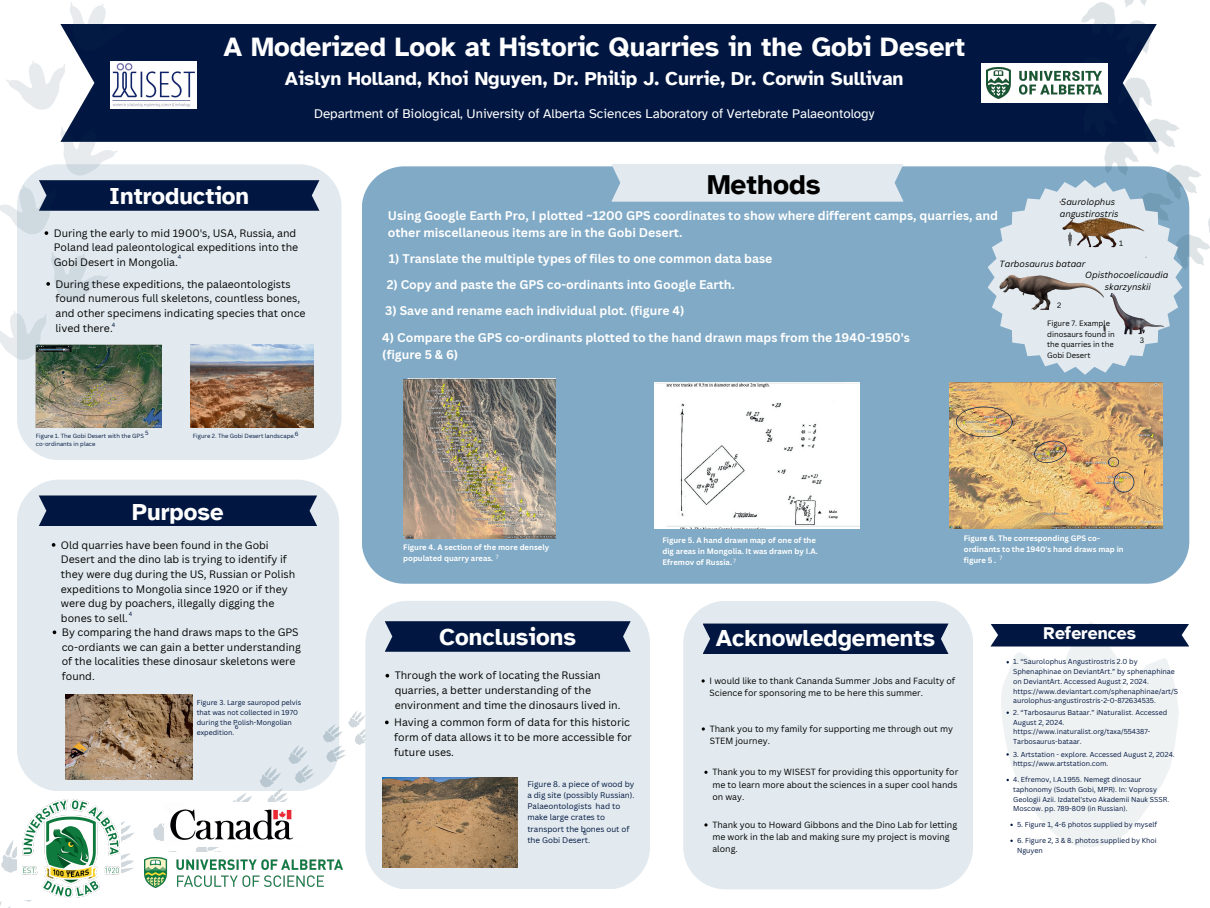
<style>
.page{position:relative;width:1210px;height:908px;background:#fff}
.page>*{position:absolute;margin:0;border:0;box-sizing:border-box;transform-origin:0 0}
.t1{font:700 28px "Atkinson Hyperlegible";color:#000}
.t2{font:700 27.3px "Atkinson Hyperlegible";color:#fff}
.t3{font:700 23.8px "Atkinson Hyperlegible";color:#fff}
.t4{font:700 19.25px "Atkinson Hyperlegible";color:#fff}
.t5{font:700 17.5px "Atkinson Hyperlegible";color:#fff}
.t6{font:13.3px "Atkinson Hyperlegible";color:#fff}
.t7{font:700 12.25px/17.1px "Canva Sans";color:#fff}
.t8{font:10.5px/14.7px "Canva Sans";color:#000}
.t9{font:8.75px/12.1px "Canva Sans";color:#000}
.t10{font:italic 8.75px/12.1px "Canva Sans";color:#000;text-align:center}
.t11{font:8.01px/11.1px "Canva Sans";color:#011741}
.t12{font:700 7.7px/10.7px "Canva Sans";color:#fff}
.t13{font:7.56px/10.5px "Canva Sans";color:#000}
.t14{font:7px/9.7px "Canva Sans";color:#011741}
.t15{font:5.84px/8.1px "Canva Sans";color:#011741}
</style>
<div class="page">
<div style="left:127px;top:24px;width:860px;height:118px;background:#011741"></div>
<div style="left:17px;top:479px;width:322px;height:312px;background:#e2eaef;border-radius:43px"></div>
<div style="left:39px;top:495px;width:278px;height:31px;background:#011741"></div>
<div style="left:362px;top:166px;width:827px;height:417px;background:#81aac6;border-radius:43px"></div>
<div style="left:611px;top:164px;width:292px;height:37px;background:#e2eaef"></div>
<svg style="left:0;top:839px;width:32px;height:68px"></svg>
<svg style="left:121px;top:821px;width:13px;height:22px"></svg>
<svg style="left:121px;top:853px;width:13px;height:20px"></svg>
<svg style="left:153px;top:823px;width:11px;height:18px"></svg>
<svg style="left:196px;top:847px;width:23px;height:4px"></svg>
<svg style="left:233px;top:745px;width:81px;height:57px"></svg>
<div style="left:683px;top:601px;width:289px;height:288px;background:#e2eaef"></div>
<div style="left:702px;top:623px;width:246px;height:31px;background:#011741"></div>
<img style="left:127px;top:61px;width:70px;height:48px">
<div style="left:17px;top:796px;width:104px;height:103px;background:#fff"></div>
<img style="left:23px;top:799px;width:97px;height:97px">
<div style="left:17px;top:164px;width:324px;height:296px;background:#e2eaef;border-radius:43px"></div>
<svg style="left:127px;top:180px;width:192px;height:31px;background:#081d46"></svg>
<svg style="left:0;top:2px;width:127px;height:359px"></svg>
<div style="left:365px;top:601px;width:285px;height:287px;background:#e2eaef"></div>
<div style="left:385px;top:621px;width:245px;height:30px;background:#011741"></div>
<div style="left:981px;top:63px;width:127px;height:40px;background:#fff"></div>
<img style="left:170px;top:809px;width:124px;height:31px">
<img style="left:145px;top:857px;width:197px;height:30px">
<img style="left:403px;top:378px;width:152px;height:160px">
<img style="left:654px;top:382px;width:206px;height:146px">
<svg style="left:987px;top:0;width:223px;height:374px"></svg>
<img style="left:1086px;top:289px;width:86px;height:48px">
<img style="left:997px;top:269px;width:110px;height:45px">
<img style="left:1059px;top:202px;width:87px;height:55px">
<img style="left:190px;top:345px;width:123px;height:82px">
<img style="left:65px;top:694px;width:128px;height:85px">
<img style="left:382px;top:777px;width:135px;height:90px">
<img style="left:949px;top:382px;width:213px;height:146px">
<img style="left:36px;top:345px;width:125px;height:82px">
<svg style="left:53px;top:630px;width:3px;height:4px"></svg>
<svg style="left:45px;top:231px;width:3px;height:4px"></svg>
<svg style="left:46px;top:282px;width:4px;height:3px"></svg>
<svg style="left:385px;top:673px;width:4px;height:4px"></svg>
<svg style="left:990px;top:622px;width:199px;height:225px"></svg>
<svg style="left:323px;top:699px;width:78px;height:63px"></svg>
<h2 class="t2" style="left:223px;top:31px;width:743px">A Moderized Look at Historic Quarries in the Gobi Desert</h2>
<h3 class="t4" style="left:285px;top:67px;width:620px">Aislyn Holland, Khoi Nguyen, Dr. Philip J. Currie, Dr. Corwin Sullivan</h3>
<p class="t6" style="left:314px;top:106px;width:562px">Department of Biological, University of Alberta Sciences Laboratory of Vertebrate Palaeontology</p>
<h3 class="t3" style="left:109px;top:182px;width:141px">Introduction</h3>
<p class="t8" style="left:54px;top:225px;width:246px">During the early to mid 1900's, USA, Russia, and<br>Poland lead paleontological expeditions into the<br>Gobi Desert in Mongolia.</p>
<p class="t8" style="left:56px;top:276px;width:251px">During these expeditions, the palaeontologists found numerous full skeletons, countless bones, and other specimens indicating species that once lived there.</p>
<p class="t15" style="left:178px;top:252px;width:5px">4</p>
<p class="t15" style="left:112px;top:321px;width:5px">4</p>
<h1 class="t1" style="left:707px;top:168px;width:115px">Methods</h1>
<p class="t7" style="left:388px;top:207px;width:612px">Using Google Earth Pro, I plotted ~1200 GPS coordinates to show where different camps, quarries, and other miscellaneous items are in the Gobi Desert.</p>
<p class="t10" style="left:1059px;top:196px;width:60px;text-align:left">Saurolophus angustirostris</p>
<p class="t13" style="left:1119px;top:238px;width:6px">1</p>
<p class="t7" style="left:389px;top:250px;width:385px">1) Translate the multiple types of files to one common data base</p>
<p class="t7" style="left:387px;top:276px;width:350px">2) Copy and paste the GPS co-ordinants into Google Earth.</p>
<p class="t7" style="left:385px;top:302px;width:301px">3) Save and rename each individual plot. (figure 4)</p>
<p class="t7" style="left:382px;top:328px;width:529px">4) Compare the GPS co-ordinants plotted to the hand drawn maps from the 1940-1950's (figure 5 &amp; 6)</p>
<p class="t10" style="left:999px;top:258px;width:87px">Tarbosaurus bataar</p>
<p class="t13" style="left:1057px;top:300px;width:6px">2</p>
<p class="t10" style="left:1085px;top:268px;width:85px">Opisthocoelicaudia skarzynskii</p>
<p class="t13" style="left:1047px;top:318px;width:69px">Figure 7. Example dinosaurs found in the quarries in the<br>Gobi Desert</p>
<p class="t13" style="left:1139px;top:335px;width:6px">3</p>
<p class="t15" style="left:145px;top:428px;width:5px">5</p>
<p class="t15" style="left:36px;top:432px;width:109px">Figure 1. The Gobi Desert with the GPS co-ordinants in place</p>
<p class="t15" style="left:193px;top:432px;width:107px">Figure 2. The Gobi Desert landscape.6</p>
<h3 class="t3" style="left:132px;top:497px;width:93px">Purpose</h3>
<p class="t8" style="left:61px;top:537px;width:236px">Old quarries have been found in the Gobi Desert and the dino lab is trying to identify if they were dug during the US, Russian or Polish expeditions to Mongolia since 1920 or if they were dug by poachers, illegally digging the bones to sell.</p>
<p class="t15" style="left:129px;top:609px;width:5px">4</p>
<p class="t8" style="left:62px;top:624px;width:240px">By comparing the hand draws maps to the GPS co-ordiants we can gain a better understanding of the localities these dinosaur skeletons were found.</p>
<p class="t14" style="left:197px;top:697px;width:106px">Figure 3. Large sauropod pelvis that was not collected in 1970 during the Polish-Mongolian expedition.</p>
<p class="t15" style="left:235px;top:722px;width:5px">6</p>
<p class="t12" style="left:403px;top:542px;width:147px">Figure 4. A section of the more densely populated quarry areas. <sup>7</sup></p>
<p class="t12" style="left:964px;top:533px;width:161px">Figure 6. The corresponding GPS co&shy;ordinants to the 1940's hand draws map in figure 5 . <sup>7</sup></p>
<p class="t12" style="left:662px;top:534px;width:157px">Figure 5. A hand drawn map of one of the dig areas in Mongolia. It was drawn by I.A.<br>Efremov of Russia. <sup>7</sup></p>
<h3 class="t3" style="left:439px;top:623px;width:138px">Conclusions</h3>
<p class="t8" style="left:395px;top:668px;width:227px">Through the work of locating the Russian quarries, a better understanding of the environment and time the dinosaurs lived in.</p>
<p class="t8" style="left:394px;top:714px;width:239px">Having a common form of data for this historic form of data allows it to be more accessible for future uses.</p>
<p class="t11" style="left:527px;top:778px;width:109px">Figure 8. a piece of wood by a dig site (possibly Russian).<br>Palaeontologists had to make large crates to transport the bones out of the Gobi Desert.</p>
<p class="t15" style="left:583px;top:828px;width:5px">6</p>
<h3 class="t3" style="left:716px;top:623px;width:221px">Acknowledgements</h3>
<p class="t9" style="left:709px;top:674px;width:247px">I would like to thank Cananda Summer Jobs and Faculty of<br>Science for sponsoring me to be here this summer.</p>
<p class="t9" style="left:710px;top:722px;width:245px">Thank you to my family for supporting me through out my<br>STEM journey.</p>
<p class="t9" style="left:712px;top:766px;width:247px;text-align:justify">Thank you to my WISEST for providing this opportunity for me to learn more about the sciences in a super cool hands on way.</p>
<p class="t9" style="left:712px;top:818px;width:246px">Thank you to Howard Gibbons and the Dino Lab for letting me work in the lab and making sure my project is moving along.</p>
<h3 class="t5" style="left:1043px;top:623px;width:94px">References</h3>
<p class="t14" style="left:1013px;top:657px;width:166px">1. “Saurolophus Angustirostris 2.0 by Sphenaphinae on DeviantArt.” by sphenaphinae on DeviantArt. Accessed August 2, 2024. https://www.deviantart.com/sphenaphinae/art/S aurolophus-angustirostris-2-0-872634535.</p>
<p class="t14" style="left:1013px;top:707px;width:156px">2. “Tarbosaurus Bataar.” iNaturalist. Accessed August 2, 2024. https://www.inaturalist.org/taxa/554387- Tarbosaurus-bataar.</p>
<p class="t14" style="left:1013px;top:749px;width:163px">3. Artstation - explore. Accessed August 2, 2024. https://www.artstation.com.</p>
<p class="t14" style="left:1013px;top:774px;width:157px">4. Efremov, I.A.1955. Nemegt dinosaur taphonomy (South Gobi, MPR). In: Voprosy Geologii Azii. Izdatel’stvo Akademii Nauk SSSR.<br>Moscow. pp. 789-809 (in Russian).</p>
<p class="t14" style="left:1017px;top:819px;width:141px">5. Figure 1, 4-6 photos supplied by myself</p>
<p class="t14" style="left:1017px;top:835px;width:141px">6. Figure 2, 3 &amp; 8. photos supplied by Khoi<br>Nguyen</p>
</div>
